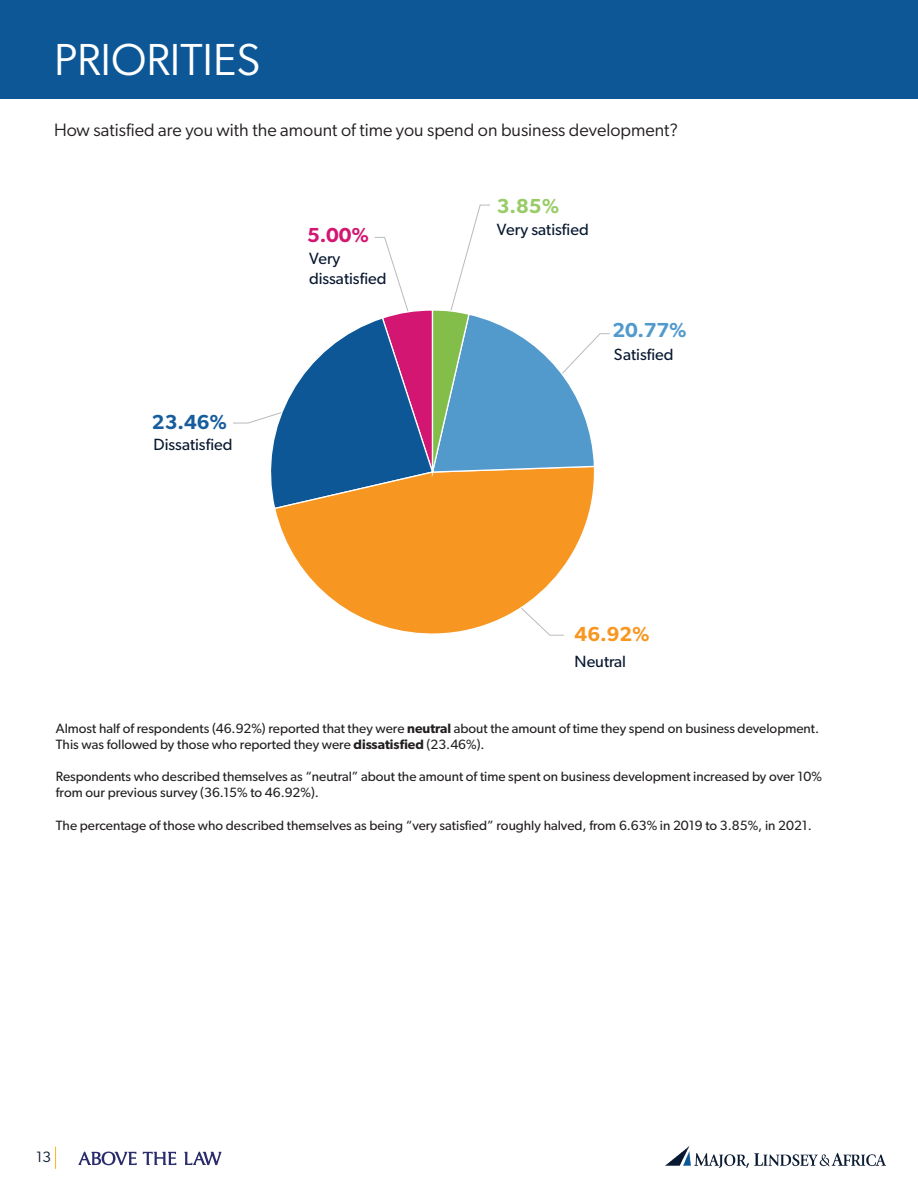
<style>
.page{position:relative;width:918px;height:1188px;background:#fff}
.page>*{position:absolute;margin:0;border:0;box-sizing:border-box;transform-origin:0 0}
.t1{font:45px "Gibson";color:#fff}
.t2{font:600 20.4px "Gibson";color:#529acd}
.t3{font:600 20.4px "Gibson";color:#f79721}
.t4{font:600 20.4px "Gibson";color:#175d9e}
.t5{font:600 20.4px "Gibson";color:#d21672}
.t6{font:600 20.4px "Gibson";color:#98cc67}
.t7{font:18px "Gibson";color:#231f20}
.t8{font:16.35px/19.5px "Gibson";color:#081830}
.t9{font:15px "Gibson";color:#081830}
.t10{font:13.5px/16.2px "Gibson";color:#231f20}
.s1{font-weight:600}
</style>
<div class="page">
<img style="left:666px;top:1147px;width:220px;height:20px">
<svg style="left:55px;top:1147px;width:1px;height:22px"></svg>
<svg style="left:78px;top:1152px;width:144px;height:13px"></svg>
<div style="left:0;top:0;width:918px;height:99px;background:#0d5797"></div>
<svg style="left:275px;top:510px;width:315px;height:126px"></svg>
<svg style="left:233px;top:204px;width:377px;height:306px"></svg>
<h1 class="t1" style="left:54px;top:32px;width:208px">PRIORITIES</h1>
<h3 class="t7" style="left:54px;top:119px;width:626px">How satisfied are you with the amount of time you spend on business development?</h3>
<h2 class="t4" style="left:152px;top:410px;width:77px">23.46%</h2>
<p class="t8" style="left:153px;top:434px;width:81px">Dissatisfied</p>
<h2 class="t5" style="left:307px;top:223px;width:64px">5.00%</h2>
<p class="t8" style="left:309px;top:249px;width:79px">Very dissatisfied</p>
<h2 class="t6" style="left:497px;top:194px;width:64px">3.85%</h2>
<p class="t8" style="left:497px;top:219px;width:93px">Very satisfied</p>
<h2 class="t2" style="left:613px;top:318px;width:76px">20.77%</h2>
<p class="t8" style="left:614px;top:344px;width:61px">Satisfied</p>
<h2 class="t3" style="left:575px;top:622px;width:77px">46.92%</h2>
<p class="t8" style="left:575px;top:651px;width:53px">Neutral</p>
<p class="t10" style="left:56px;top:720px;width:765px">Almost half of respondents (46.92%) reported that they were <span class="s1">neutral</span> about the amount of time they spend on business development.<br>This was followed by those who reported they were <span class="s1">dissatisfied</span> (23.46%).</p>
<p class="t10" style="left:56px;top:768px;width:767px">Respondents who described themselves as “neutral” about the amount of time spent on business development increased by over 10% from our previous survey (36.15% to 46.92%).</p>
<p class="t10" style="left:56px;top:817px;width:758px">The percentage of those who described themselves as being “very satisfied” roughly halved, from 6.63% in 2019 to 3.85%, in 2021.</p>
<p class="t9" style="left:36px;top:1148px;width:16px">13</p>
</div>
